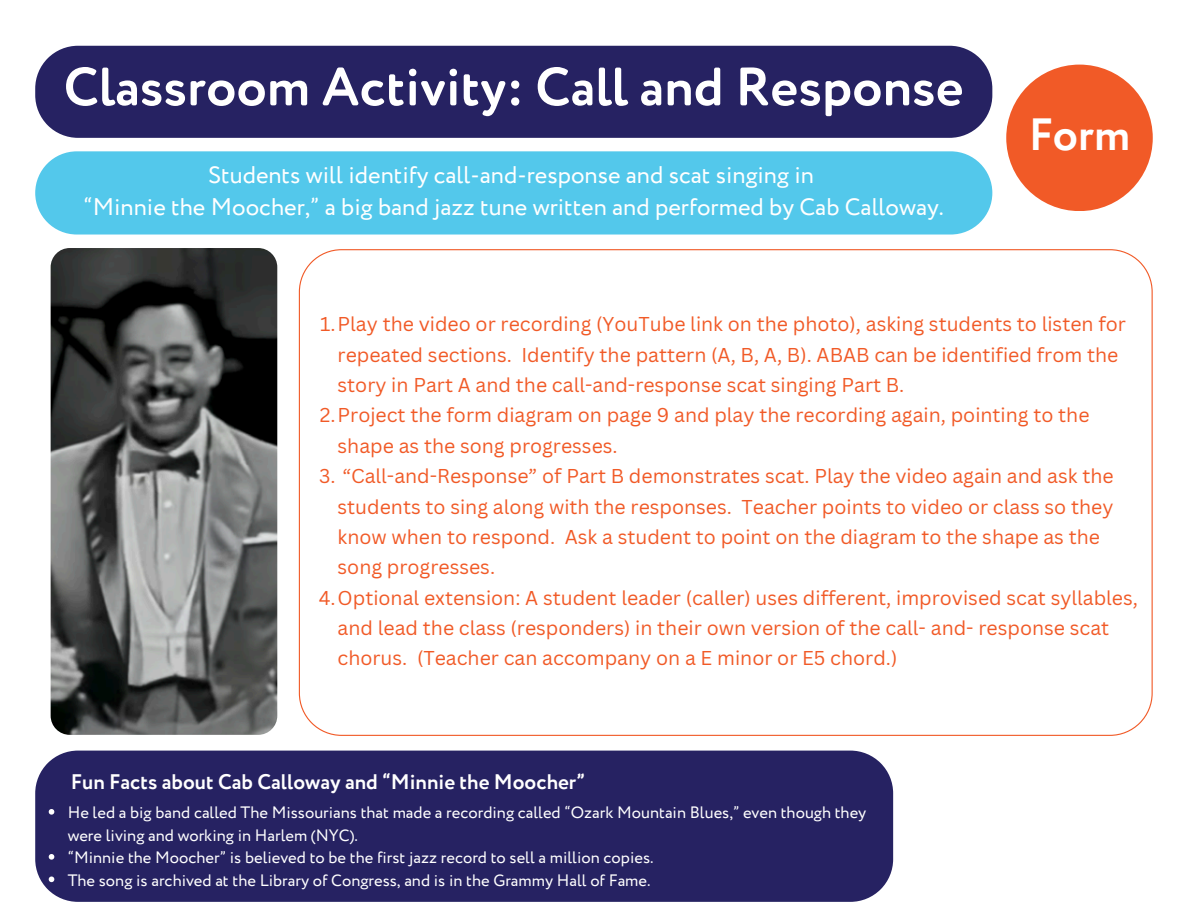
<style>
.page{position:relative;width:1188px;height:918px;background:#fff}
.page>*{position:absolute;margin:0;border:0;box-sizing:border-box;transform-origin:0 0}
.t1{font:700 54px "Circe Rounded";color:#fff}
.t2{font:700 45px "Circe";color:#fff}
.t3{font:24px/32.7px "Circe";color:#fff;text-align:center}
.t4{font:700 21px "Circe";color:#fff}
.t5{font:19.5px "Canva Sans";color:#f15a27}
.t6{font:16.5px/22.5px "Circe";color:#fff}
</style>
<div class="page">
<div style="left:35px;top:46px;width:957px;height:92px;background:#262262"></div>
<div style="left:1006px;top:65px;width:147px;height:146px;background:#f15a27;border-radius:50%"></div>
<div style="left:35px;top:151px;width:957px;height:84px;background:#53c8eb;border-radius:42px"></div>
<img style="left:51px;top:248px;width:226px;height:487px;border-radius:19px">
<div style="left:35px;top:751px;width:858px;height:151px;background:#262262"></div>
<svg style="left:49px;top:809px;width:5px;height:6px"></svg>
<svg style="left:49px;top:854px;width:5px;height:6px"></svg>
<svg style="left:49px;top:877px;width:5px;height:5px"></svg>
<svg style="left:299px;top:249px;width:854px;height:487px"></svg>
<h1 class="t1" style="left:64px;top:64px;width:902px">Classroom Activity: Call and Response</h1>
<p class="t3" style="left:84px;top:160px;width:862px">Students will identify call-and-response and scat singing in<br>“Minnie the Moocher,” a big band jazz tune written and performed by Cab Calloway.</p>
<h2 class="t2" style="left:1029px;top:104px;width:103px">Form</h2>
<p class="t5" style="left:320px;top:310px;width:807px">1.Play the video or recording (YouTube link on the photo), asking students to listen for</p>
<p class="t5" style="left:338px;top:341px;width:782px">repeated sections. Identify the pattern (A, B, A, B). ABAB can be identified from the</p>
<p class="t5" style="left:338px;top:371px;width:568px">story in Part A and the call-and-response scat singing Part B.</p>
<p class="t5" style="left:320px;top:402px;width:771px">2.Project the form diagram on page 9 and play the recording again, pointing to the</p>
<p class="t5" style="left:338px;top:432px;width:282px">shape as the song progresses.</p>
<p class="t5" style="left:319px;top:462px;width:796px">3. “Call-and-Response” of Part B demonstrates scat. Play the video again and ask the</p>
<p class="t5" style="left:338px;top:493px;width:777px">students to sing along with the responses. Teacher points to video or class so they</p>
<p class="t5" style="left:338px;top:523px;width:764px">know when to respond. Ask a student to point on the diagram to the shape as the</p>
<p class="t5" style="left:338px;top:553px;width:159px">song progresses.</p>
<p class="t5" style="left:319px;top:584px;width:821px">4.Optional extension: A student leader (caller) uses different, improvised scat syllables,</p>
<p class="t5" style="left:338px;top:614px;width:773px">and lead the class (responders) in their own version of the call- and- response scat</p>
<p class="t5" style="left:338px;top:645px;width:561px">chorus. (Teacher can accompany on a E minor or E5 chord.)</p>
<p class="t4" style="left:71px;top:767px;width:516px">Fun Facts about Cab Calloway and “Minnie the Moocher”</p>
<p class="t6" style="left:68px;top:802px;width:800px">He led a big band called The Missourians that made a recording called “Ozark Mountain Blues,” even though they were living and working in Harlem (NYC).<br>“Minnie the Moocher” is believed to be the first jazz record to sell a million copies.<br>The song is archived at the Library of Congress, and is in the Grammy Hall of Fame.</p>
</div>
